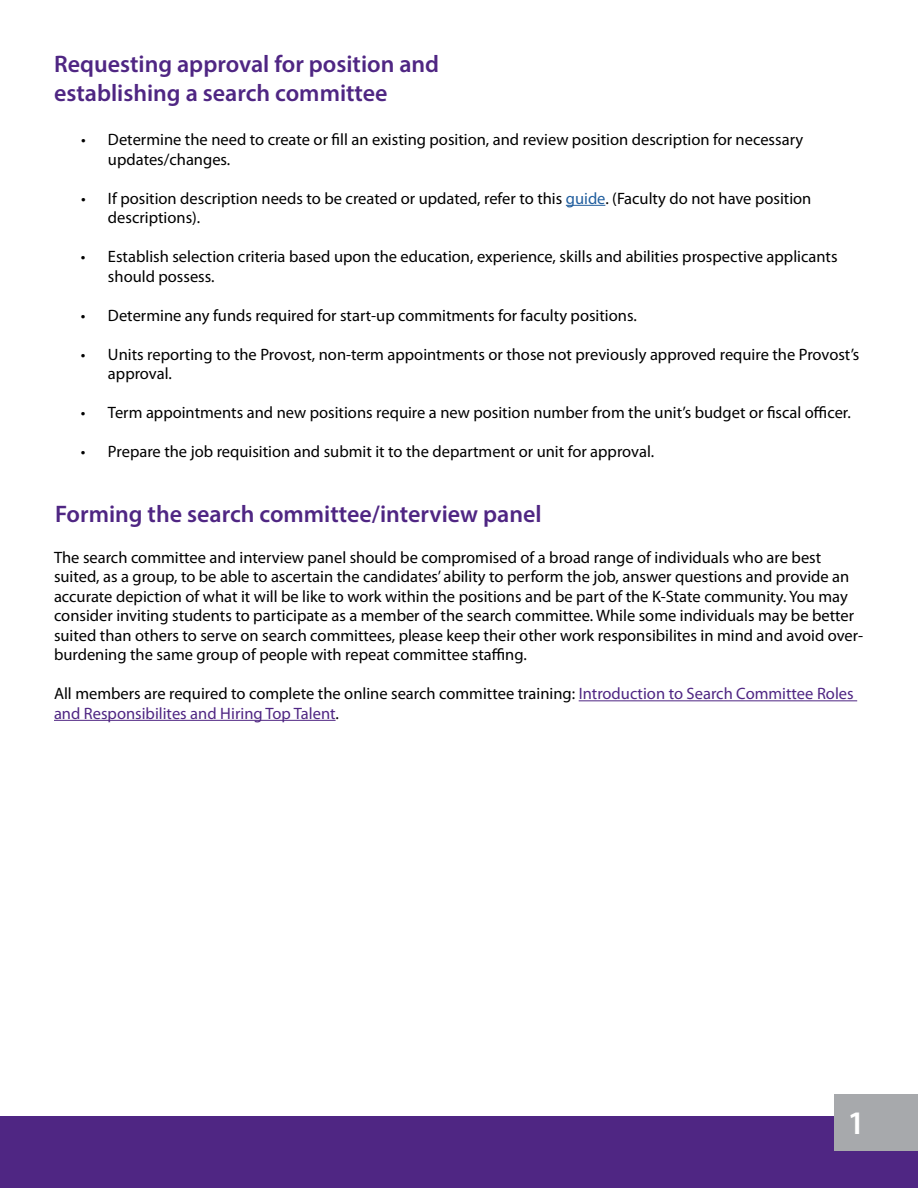
<style>
.page{position:relative;width:918px;height:1188px;background:#fff}
.page>*{position:absolute;margin:0;border:0;box-sizing:border-box;transform-origin:0 0}
.t1{font:600 33px "Myriad Pro";color:#fff}
.t2{font:600 24px/28.8px "Myriad Pro";color:#4f2683}
.t3{font:16.5px/19.5px "Myriad Pro";color:#000}
.t4{font:16.5px/19.5px "Myriad Pro";color:#4f2683}
.s1{color:#215e9e}
.s2{color:#000}
</style>
<div class="page">
<div style="left:0;top:1116px;width:918px;height:72px;background:#4f2683"></div>
<hr style="left:566px;top:205px;width:39px;height:1px;background:#215e9e">
<hr style="left:579px;top:700px;width:278px;height:1px;background:#4f2683">
<hr style="left:54px;top:720px;width:282px;height:1px;background:#4f2683">
<div style="left:834px;top:1094px;width:84px;height:56px;background:#a7a9ac"></div>
<h2 class="t2" style="left:54px;top:49px;width:387px">Requesting approval for position and establishing a search committee</h2>
<p class="t3" style="left:108px;top:130px;width:697px;text-indent:-27px">• Determine the need to create or fill an existing position, and review position description for necessary updates/changes.</p>
<p class="t3" style="left:108px;top:188px;width:705px;text-indent:-27px">• If position description needs to be created or updated, refer to this <span class="s1">guide</span>. (Faculty do not have position descriptions).</p>
<p class="t3" style="left:108px;top:247px;width:731px;text-indent:-27px">• Establish selection criteria based upon the education, experience, skills and abilities prospective applicants should possess.</p>
<p class="t3" style="left:81px;top:305px;width:557px">• Determine any funds required for start-up commitments for faculty positions.</p>
<p class="t3" style="left:108px;top:344px;width:753px;text-indent:-27px">• Units reporting to the Provost, non-term appointments or those not previously approved require the Provost’s approval.</p>
<p class="t3" style="left:81px;top:403px;width:771px">• Term appointments and new positions require a new position number from the unit’s budget or fiscal officer.</p>
<p class="t3" style="left:81px;top:442px;width:575px">• Prepare the job requisition and submit it to the department or unit for approval.</p>
<h2 class="t2" style="left:55px;top:499px;width:488px">Forming the search committee/interview panel</h2>
<p class="t3" style="left:54px;top:547px;width:811px">The search committee and interview panel should be compromised of a broad range of individuals who are best suited, as a group, to be able to ascertain the candidates’ ability to perform the job, answer questions and provide an accurate depiction of what it will be like to work within the positions and be part of the K-State community. You may consider inviting students to participate as a member of the search committee. While some individuals may be better suited than others to serve on search committees, please keep their other work responsibilites in mind and avoid over&shy;burdening the same group of people with repeat committee staffing.</p>
<p class="t4" style="left:54px;top:684px;width:801px"><span class="s2">All members are required to complete the online search committee training:</span> Introduction to Search Committee Roles and Responsibilites and Hiring Top Talent<span class="s2">.</span></p>
<h1 class="t1" style="left:847px;top:1102px;width:19px">1</h1>
</div>
